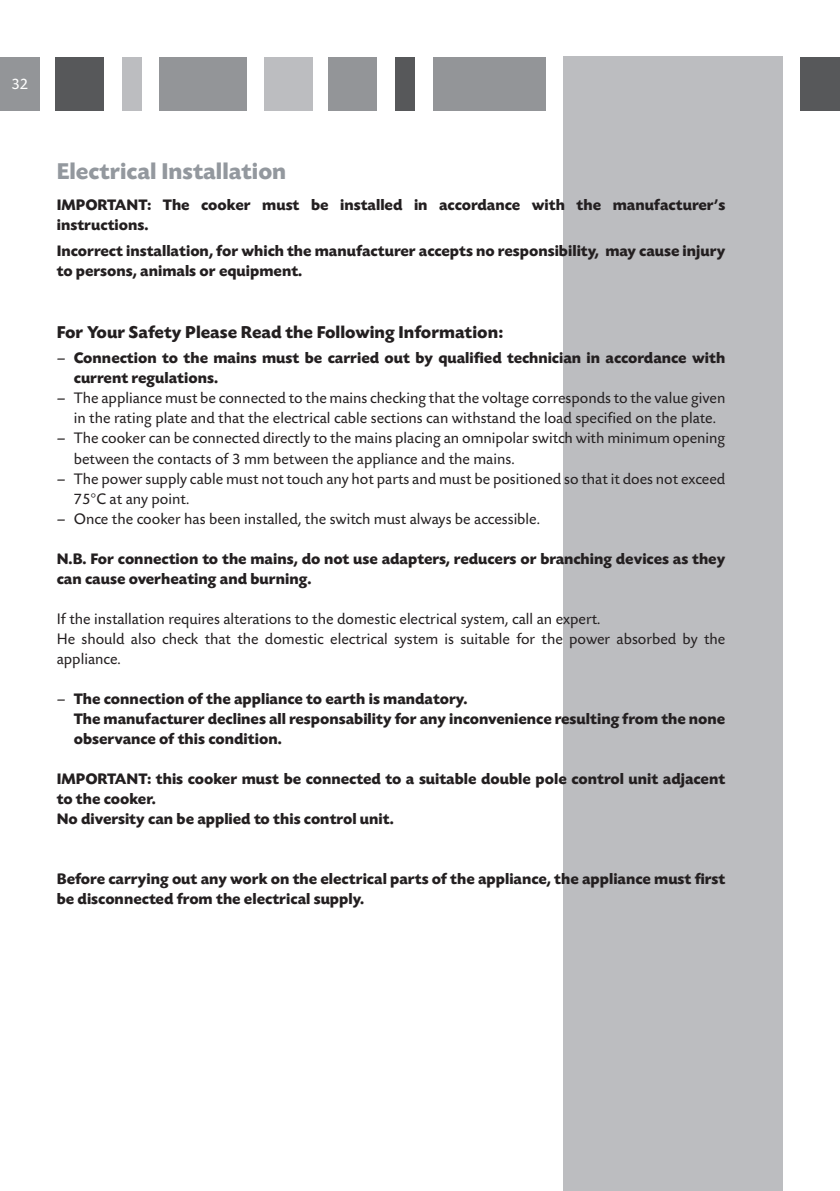
<style>
.page{position:relative;width:840px;height:1191px;background:#fff}
.page>*{position:absolute;margin:0;border:0;box-sizing:border-box;transform-origin:0 0}
.t1{font:700 24px "Today SBOP";color:#93989e}
.t2{font:700 18px "Today SBOP";color:#231f20}
.t3{font:700 16px/20px "Today SBOP";color:#231f20}
.t4{font:16px/20px "Today SBOP";color:#231f20}
.t5{font:16px "Today SBOP";color:#fff}
.s1{font-weight:400}
</style>
<div class="page">
<div style="left:0;top:57px;width:40px;height:53px;background:#939598"></div>
<div style="left:56px;top:57px;width:48px;height:53px;background:#57585a"></div>
<div style="left:122px;top:57px;width:19px;height:53px;background:#bcbdc0"></div>
<div style="left:159px;top:57px;width:88px;height:53px;background:#939598"></div>
<div style="left:264px;top:57px;width:48px;height:53px;background:#bcbdc0"></div>
<div style="left:328px;top:57px;width:49px;height:53px;background:#939598"></div>
<div style="left:563px;top:57px;width:219px;height:1134px;background:#bcbdc0"></div>
<div style="left:395px;top:57px;width:19px;height:53px;background:#57585a"></div>
<div style="left:432px;top:57px;width:113px;height:53px;background:#939598"></div>
<div style="left:800px;top:57px;width:39px;height:53px;background:#57585a"></div>
<p class="t5" style="left:11px;top:75px;width:18px">32</p>
<h1 class="t1" style="left:57px;top:158px;width:231px">Electrical Installation</h1>
<p class="t3" style="left:57px;top:195px;width:669px">IMPORTANT: The cooker must be installed in accordance with the manufacturer’s instructions.</p>
<p class="t3" style="left:57px;top:241px;width:669px">Incorrect installation, for which the manufacturer accepts no responsibility, may cause injury to persons, animals or equipment.</p>
<p class="t2" style="left:57px;top:322px;width:448px">For Your Safety Please Read the Following Information:</p>
<p class="t3" style="left:74px;top:349px;width:652px;text-indent:-17px"><span class="s1">–</span> Connection to the mains must be carried out by qualified technician in accordance with current regulations.</p>
<p class="t4" style="left:57px;top:389px;width:669px;text-align:center">– The appliance must be connected to the mains checking that the voltage corresponds to the value given in the rating plate and that the electrical cable sections can withstand the load specified on the plate.</p>
<p class="t4" style="left:74px;top:429px;width:652px;text-indent:-17px">– The cooker can be connected directly to the mains placing an omnipolar switch with minimum opening between the contacts of 3 mm between the appliance and the mains.</p>
<p class="t4" style="left:74px;top:469px;width:652px;text-indent:-17px">– The power supply cable must not touch any hot parts and must be positioned so that it does not exceed<br>75°C at any point.</p>
<p class="t4" style="left:57px;top:509px;width:484px">– Once the cooker has been installed, the switch must always be accessible.</p>
<p class="t3" style="left:57px;top:549px;width:669px">N.B. For connection to the mains, do not use adapters, reducers or branching devices as they can cause overheating and burning.</p>
<p class="t4" style="left:57px;top:609px;width:669px">If the installation requires alterations to the domestic electrical system, call an expert.<br>He should also check that the domestic electrical system is suitable for the power absorbed by the appliance.</p>
<p class="t3" style="left:74px;top:689px;width:652px;text-indent:-17px"><span class="s1">–</span> The connection of the appliance to earth is mandatory.<br>The manufacturer declines all responsability for any inconvenience resulting from the none observance of this condition.</p>
<p class="t3" style="left:57px;top:769px;width:669px">IMPORTANT: this cooker must be connected to a suitable double pole control unit adjacent to the cooker.<br>No diversity can be applied to this control unit.</p>
<p class="t3" style="left:57px;top:869px;width:669px">Before carrying out any work on the electrical parts of the appliance, the appliance must first be disconnected from the electrical supply.</p>
</div>
